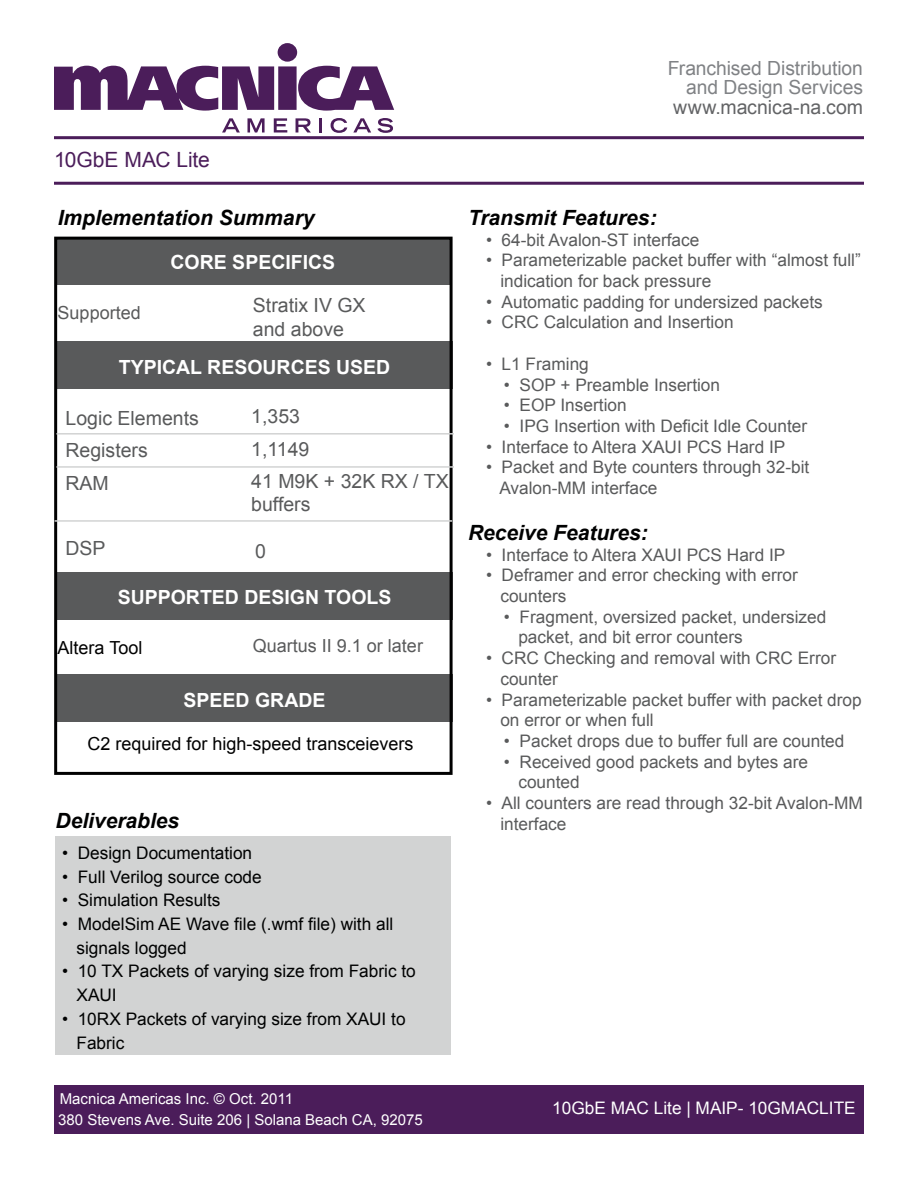
<style>
.page{position:relative;width:918px;height:1188px;background:#fff}
.page>*{position:absolute;margin:0;border:0;box-sizing:border-box;transform-origin:0 0}
.t1{font:italic 700 21px "Arial";color:#000101}
.t2{font:italic 700 21px "Arial";color:#000}
.t3{font:21px "Arial";letter-spacing:-.01em;color:#4b1d5a}
.t4{font:19.5px/32.4px "Arial";color:#595a5b}
.t5{font:700 19.5px "Arial";color:#fff}
.t6{font:19.5px/19.5px "Arial";letter-spacing:-.005em;color:#808285;text-align:right}
.t7{font:19.5px "Arial";letter-spacing:-.005em;color:#636466}
.t8{font:18px "Arial";color:#000}
.t9{font:18px "Arial";color:#595a5b}
.t10{font:17.25px/20.7px "Arial";color:#595a5b}
.t11{font:17.25px/23.7px "Arial";color:#000101}
.t12{font:17.25px "Arial";color:#fff}
.t13{font:15px/21.9px "Arial";color:#fff}
</style>
<div class="page">
<div style="left:54px;top:1085px;width:810px;height:49px;background:#4b1d5a"></div>
<hr style="left:54px;top:136px;width:810px;height:3px;background:#4b1d5a">
<hr style="left:54px;top:182px;width:810px;height:3px;background:#4b1d5a">
<svg style="left:54px;top:43px;width:340px;height:68px"></svg>
<svg style="left:222px;top:118px;width:18px;height:15px"></svg>
<svg style="left:247px;top:118px;width:18px;height:15px"></svg>
<svg style="left:274px;top:118px;width:13px;height:15px"></svg>
<svg style="left:296px;top:118px;width:15px;height:15px"></svg>
<hr style="left:319px;top:118px;width:3px;height:15px;background:#4b1d5a">
<svg style="left:331px;top:118px;width:16px;height:15px"></svg>
<svg style="left:353px;top:118px;width:18px;height:15px"></svg>
<svg style="left:377px;top:118px;width:16px;height:15px"></svg>
<div style="left:55px;top:836px;width:396px;height:218px;background:#d2d3d3"></div>
<div style="left:55px;top:237px;width:396px;height:48px;background:#595a5b"></div>
<div style="left:57px;top:342px;width:396px;height:47px;background:#595a5b"></div>
<div style="left:57px;top:572px;width:396px;height:48px;background:#595a5b"></div>
<div style="left:57px;top:674px;width:396px;height:48px;background:#595a5b"></div>
<div style="left:54px;top:237px;width:399px;height:538px;border:3px solid #000"></div>
<hr style="left:56px;top:433px;width:398px;height:2px;background:#d2d3d3">
<hr style="left:56px;top:466px;width:398px;height:2px;background:#d2d3d3">
<hr style="left:55px;top:520px;width:397px;height:2px;background:#d2d3d3">
<p class="t3" style="left:54px;top:146px;width:157px">10GbE MAC Lite</p>
<p class="t1" style="left:58px;top:204px;width:258px">Implementation Summary</p>
<p class="t9" style="left:58px;top:300px;width:85px">Supported</p>
<p class="t5" style="left:171px;top:249px;width:166px">CORE SPECIFICS</p>
<p class="t4" style="left:253px;top:294px;width:114px;line-height:23.4px">Stratix IV GX and above</p>
<p class="t5" style="left:119px;top:354px;width:273px">TYPICAL RESOURCES USED</p>
<p class="t4" style="left:66px;top:402px;width:135px">Logic Elements<br>Registers<br>RAM</p>
<p class="t4" style="left:66px;top:532px;width:42px">DSP</p>
<p class="t4" style="left:251px;top:400px;width:199px">1,353<br>1,1149<br>41 M9K + 32K RX / TX</p>
<p class="t4" style="left:251px;top:489px;width:61px">buffers</p>
<p class="t4" style="left:255px;top:535px;width:12px">0</p>
<p class="t5" style="left:118px;top:585px;width:275px">SUPPORTED DESIGN TOOLS</p>
<p class="t8" style="left:58px;top:636px;width:86px">Altera Tool</p>
<p class="t9" style="left:253px;top:634px;width:172px">Quartus II 9.1 or later</p>
<p class="t5" style="left:184px;top:687px;width:143px">SPEED GRADE</p>
<p class="t8" style="left:87px;top:732px;width:328px">C2 required for high-speed transceievers</p>
<p class="t1" style="left:56px;top:807px;width:125px">Deliverables</p>
<p class="t11" style="left:62px;top:841px;width:192px">• Design Documentation</p>
<p class="t11" style="left:62px;top:865px;width:201px">• Full Verilog source code</p>
<p class="t11" style="left:62px;top:889px;width:160px">• Simulation Results</p>
<p class="t11" style="left:76px;top:912px;width:318px;text-indent:-14px">• ModelSim AE Wave file (.wmf file) with all signals logged</p>
<p class="t11" style="left:76px;top:960px;width:341px;text-indent:-14px">• 10 TX Packets of varying size from Fabric to<br>XAUI</p>
<p class="t11" style="left:76px;top:1007px;width:331px;text-indent:-14px">• 10RX Packets of varying size from XAUI to<br>Fabric</p>
<p class="t13" style="left:58px;top:1087px;width:366px">Macnica Americas Inc. © Oct. 2011<br>380 Stevens Ave. Suite 206 | Solana Beach CA, 92075</p>
<p class="t6" style="left:668px;top:58px;width:197px">Franchised Distribution and Design Services</p>
<p class="t7" style="left:673px;top:94px;width:192px">www.macnica-na.com</p>
<p class="t2" style="left:468px;top:204px;width:190px">Transmit Features:</p>
<p class="t10" style="left:486px;top:229px;width:215px">• 64-bit Avalon-ST interface</p>
<p class="t10" style="left:500px;top:250px;width:362px;text-indent:-14px">• Parameterizable packet buffer with “almost full” indication for back pressure</p>
<p class="t10" style="left:486px;top:292px;width:338px">• Automatic padding for undersized packets</p>
<p class="t10" style="left:486px;top:312px;width:249px">• CRC Calculation and Insertion</p>
<p class="t10" style="left:486px;top:354px;width:104px">• L1 Framing</p>
<p class="t10" style="left:504px;top:374px;width:218px">• SOP + Preamble Insertion</p>
<p class="t10" style="left:504px;top:395px;width:124px">• EOP Insertion</p>
<p class="t10" style="left:504px;top:416px;width:305px">• IPG Insertion with Deficit Idle Counter</p>
<p class="t10" style="left:486px;top:436px;width:301px">• Interface to Altera XAUI PCS Hard IP</p>
<p class="t10" style="left:499px;top:457px;width:311px;text-indent:-13px">• Packet and Byte counters through 32-bit<br>Avalon-MM interface</p>
<p class="t1" style="left:468px;top:519px;width:181px">Receive Features:</p>
<p class="t10" style="left:486px;top:544px;width:301px">• Interface to Altera XAUI PCS Hard IP</p>
<p class="t10" style="left:500px;top:565px;width:299px;text-indent:-14px">• Deframer and error checking with error counters</p>
<p class="t10" style="left:518px;top:607px;width:310px;text-indent:-14px">• Fragment, oversized packet, undersized packet, and bit error counters</p>
<p class="t10" style="left:500px;top:648px;width:337px;text-indent:-14px">• CRC Checking and removal with CRC Error counter</p>
<p class="t10" style="left:500px;top:689px;width:363px;text-indent:-14px">• Parameterizable packet buffer with packet drop on error or when full</p>
<p class="t10" style="left:504px;top:731px;width:342px">• Packet drops due to buffer full are counted</p>
<p class="t10" style="left:518px;top:751px;width:291px;text-indent:-14px">• Received good packets and bytes are counted</p>
<p class="t10" style="left:500px;top:793px;width:364px;text-indent:-14px">• All counters are read through 32-bit Avalon-MM interface</p>
<p class="t12" style="left:552px;top:1097px;width:305px">10GbE MAC Lite | MAIP- 10GMACLITE</p>
</div>
